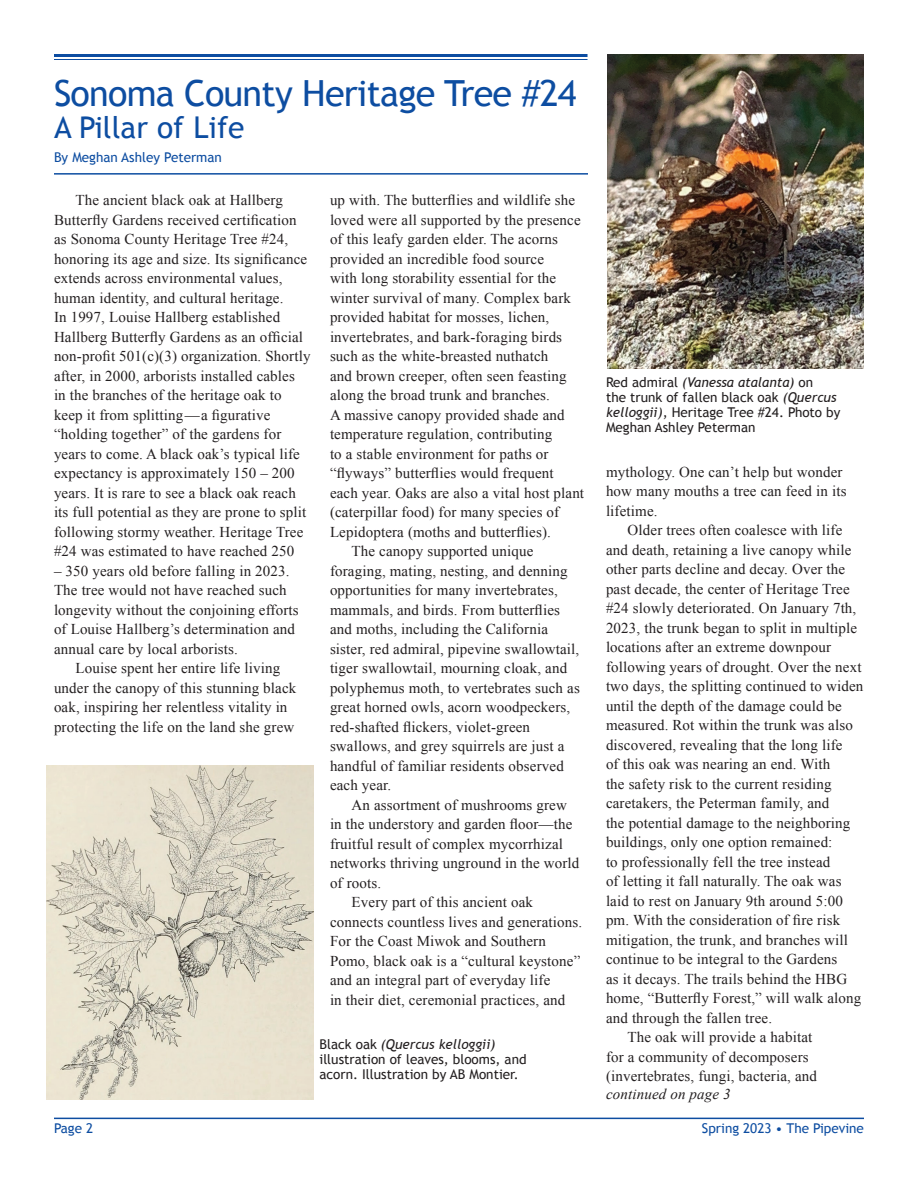
<style>
.page{position:relative;width:918px;height:1188px;background:#fff}
.page>*{position:absolute;margin:0;border:0;box-sizing:border-box;transform-origin:0 0}
.t1{font:36px "Trebuchet MS";letter-spacing:-.02em;color:#0d4da1}
.t2{font:30px "Trebuchet MS";color:#0d4da1}
.t3{font:15px/19.5px "Times New Roman";letter-spacing:.01em;color:#231f20}
.t4{font:italic 15px "Times New Roman";letter-spacing:.01em;color:#231f20}
.t5{font:13.5px/15px "Trebuchet MS";color:#231f20}
.t6{font:13.5px "Trebuchet MS";color:#0d4da1}
.s1{font-style:italic}
</style>
<div class="page">
<hr style="left:54px;top:1118px;width:810px;height:1px;background:#0d4da1">
<hr style="left:54px;top:54px;width:534px;height:3px;background:#0d4da1">
<hr style="left:54px;top:59px;width:534px;height:1px;background:#0d4da1">
<hr style="left:54px;top:173px;width:534px;height:2px;background:#0d4da1">
<img style="left:46px;top:766px;width:268px;height:334px">
<img style="left:608px;top:54px;width:256px;height:314px">
<h1 class="t1" style="left:54px;top:72px;width:524px">Sonoma County Heritage Tree #24</h1>
<h2 class="t2" style="left:54px;top:109px;width:192px">A Pillar of Life</h2>
<p class="t6" style="left:54px;top:150px;width:169px">By Meghan Ashley Peterman</p>
<p class="t3" style="left:54px;top:190px;width:258px;text-indent:22px">The ancient black oak at Hallberg Butterfly Gardens received certification as Sonoma County Heritage Tree #24, honoring its age and size. Its significance extends across environmental values, human identity, and cultural heritage.<br>In 1997, Louise Hallberg established Hallberg Butterfly Gardens as an official non-profit 501(c)(3) organization. Shortly after, in 2000, arborists installed cables<br>in the branches of the heritage oak to keep it from splitting—a figurative “holding together” of the gardens for years to come. A black oak’s typical life expectancy is approximately 150 – 200 years. It is rare to see a black oak reach its full potential as they are prone to split following stormy weather. Heritage Tree #24 was estimated to have reached 250</p>
<p class="t3" style="left:54px;top:561px;width:246px">– 350 years old before falling in 2023.<br>The tree would not have reached such longevity without the conjoining efforts of Louise Hallberg’s determination and annual care by local arborists.</p>
<p class="t3" style="left:54px;top:658px;width:244px;text-align:center">Louise spent her entire life living under the canopy of this stunning black oak, inspiring her relentless vitality in protecting the life on the land she grew</p>
<p class="t3" style="left:330px;top:190px;width:247px">up with. The butterflies and wildlife she</p>
<p class="t3" style="left:330px;top:210px;width:252px">loved were all supported by the presence</p>
<p class="t3" style="left:330px;top:229px;width:230px">of this leafy garden elder. The acorns</p>
<p class="t3" style="left:330px;top:249px;width:216px">provided an incredible food source</p>
<p class="t3" style="left:330px;top:268px;width:228px">with long storability essential for the</p>
<p class="t3" style="left:330px;top:288px;width:243px">winter survival of many. Complex bark</p>
<p class="t3" style="left:330px;top:307px;width:221px">provided habitat for mosses, lichen,</p>
<p class="t3" style="left:330px;top:327px;width:234px">invertebrates, and bark-foraging birds</p>
<p class="t3" style="left:330px;top:346px;width:220px">such as the white-breasted nuthatch</p>
<p class="t3" style="left:330px;top:366px;width:238px">and brown creeper, often seen feasting</p>
<p class="t3" style="left:330px;top:385px;width:222px">along the broad trunk and branches.</p>
<p class="t3" style="left:330px;top:405px;width:236px">A massive canopy provided shade and</p>
<p class="t3" style="left:330px;top:424px;width:224px">temperature regulation, contributing</p>
<p class="t3" style="left:330px;top:444px;width:220px">to a stable environment for paths or</p>
<p class="t3" style="left:330px;top:463px;width:225px">“flyways” butterflies would frequent</p>
<p class="t3" style="left:330px;top:483px;width:256px">each year. Oaks are also a vital host plant</p>
<p class="t3" style="left:330px;top:502px;width:231px">(caterpillar food) for many species of</p>
<p class="t3" style="left:330px;top:522px;width:222px">Lepidoptera (moths and butterflies).</p>
<p class="t3" style="left:352px;top:541px;width:183px">The canopy supported unique</p>
<p class="t3" style="left:330px;top:561px;width:239px">foraging, mating, nesting, and denning</p>
<p class="t3" style="left:330px;top:580px;width:229px">opportunities for many invertebrates,</p>
<p class="t3" style="left:330px;top:600px;width:232px">mammals, and birds. From butterflies</p>
<p class="t3" style="left:330px;top:619px;width:220px">and moths, including the California</p>
<p class="t3" style="left:330px;top:639px;width:251px">sister, red admiral, pipevine swallowtail,</p>
<p class="t3" style="left:330px;top:658px;width:239px">tiger swallowtail, mourning cloak, and</p>
<p class="t3" style="left:330px;top:678px;width:251px">polyphemus moth, to vertebrates such as</p>
<p class="t3" style="left:330px;top:697px;width:242px">great horned owls, acorn woodpeckers,</p>
<p class="t3" style="left:330px;top:717px;width:202px">red-shafted flickers, violet-green</p>
<p class="t3" style="left:330px;top:736px;width:236px">swallows, and grey squirrels are just a</p>
<p class="t3" style="left:330px;top:756px;width:235px">handful of familiar residents observed</p>
<p class="t3" style="left:330px;top:775px;width:63px">each year.</p>
<p class="t3" style="left:352px;top:795px;width:217px">An assortment of mushrooms grew</p>
<p class="t3" style="left:330px;top:814px;width:244px">in the understory and garden floor—the</p>
<p class="t3" style="left:330px;top:834px;width:235px">fruitful result of complex mycorrhizal</p>
<p class="t3" style="left:330px;top:853px;width:251px">networks thriving unground in the world</p>
<p class="t3" style="left:330px;top:873px;width:53px">of roots.</p>
<p class="t3" style="left:352px;top:892px;width:183px">Every part of this ancient oak</p>
<p class="t3" style="left:330px;top:912px;width:254px">connects countless lives and generations.</p>
<p class="t3" style="left:330px;top:931px;width:217px">For the Coast Miwok and Southern</p>
<p class="t3" style="left:330px;top:951px;width:252px">Pomo, black oak is a “cultural keystone”</p>
<p class="t3" style="left:330px;top:970px;width:222px">and an integral part of everyday life</p>
<p class="t3" style="left:330px;top:990px;width:237px">in their diet, ceremonial practices, and</p>
<p class="t5" style="left:320px;top:1037px;width:209px">Black oak <span class="s1">(Quercus kelloggii) </span>illustration of leaves, blooms, and acorn. Illustration by AB Montier.</p>
<p class="t5" style="left:606px;top:375px;width:236px">Red admiral <span class="s1">(Vanessa atalanta)</span> on<br>the trunk of fallen black oak <span class="s1">(Quercus kelloggii)</span>, Heritage Tree #24. Photo by Meghan Ashley Peterman</p>
<p class="t3" style="left:606px;top:462px;width:242px">mythology. One can’t help but wonder how many mouths a tree can feed in its lifetime.</p>
<p class="t3" style="left:628px;top:520px;width:216px">Older trees often coalesce with life</p>
<p class="t3" style="left:606px;top:540px;width:247px">and death, retaining a live canopy while</p>
<p class="t3" style="left:606px;top:559px;width:241px">other parts decline and decay. Over the</p>
<p class="t3" style="left:606px;top:579px;width:245px">past decade, the center of Heritage Tree</p>
<p class="t3" style="left:606px;top:598px;width:252px">#24 slowly deteriorated. On January 7th,</p>
<p class="t3" style="left:606px;top:618px;width:253px">2023, the trunk began to split in multiple</p>
<p class="t3" style="left:606px;top:637px;width:227px">locations after an extreme downpour</p>
<p class="t3" style="left:606px;top:657px;width:257px">following years of drought. Over the next</p>
<p class="t3" style="left:606px;top:676px;width:259px">two days, the splitting continued to widen</p>
<p class="t3" style="left:606px;top:696px;width:237px">until the depth of the damage could be</p>
<p class="t3" style="left:606px;top:715px;width:248px">measured. Rot within the trunk was also</p>
<p class="t3" style="left:606px;top:735px;width:238px">discovered, revealing that the long life</p>
<p class="t3" style="left:606px;top:754px;width:226px">of this oak was nearing an end. With</p>
<p class="t3" style="left:606px;top:774px;width:227px">the safety risk to the current residing</p>
<p class="t3" style="left:606px;top:793px;width:225px">caretakers, the Peterman family, and</p>
<p class="t3" style="left:606px;top:813px;width:246px">the potential damage to the neighboring</p>
<p class="t3" style="left:606px;top:832px;width:228px">buildings, only one option remained:</p>
<p class="t3" style="left:606px;top:852px;width:226px">to professionally fell the tree instead</p>
<p class="t3" style="left:606px;top:871px;width:237px">of letting it fall naturally. The oak was</p>
<p class="t3" style="left:606px;top:891px;width:238px">laid to rest on January 9th around 5:00</p>
<p class="t3" style="left:606px;top:910px;width:236px">pm. With the consideration of fire risk</p>
<p class="t3" style="left:606px;top:930px;width:244px">mitigation, the trunk, and branches will</p>
<p class="t3" style="left:606px;top:949px;width:233px">continue to be integral to the Gardens</p>
<p class="t3" style="left:606px;top:969px;width:243px">as it decays. The trails behind the HBG</p>
<p class="t3" style="left:606px;top:988px;width:257px">home, “Butterfly Forest,” will walk along</p>
<p class="t3" style="left:606px;top:1008px;width:168px">and through the fallen tree.</p>
<p class="t3" style="left:628px;top:1027px;width:186px">The oak will provide a habitat</p>
<p class="t3" style="left:606px;top:1047px;width:204px">for a community of decomposers</p>
<p class="t3" style="left:606px;top:1066px;width:213px">(invertebrates, fungi, bacteria, and</p>
<p class="t4" style="left:606px;top:1084px;width:126px">continued on page 3</p>
<p class="t6" style="left:54px;top:1120px;width:41px">Page 2</p>
<p class="t6" style="left:702px;top:1120px;width:164px">Spring 2023 • The Pipevine</p>
</div>
